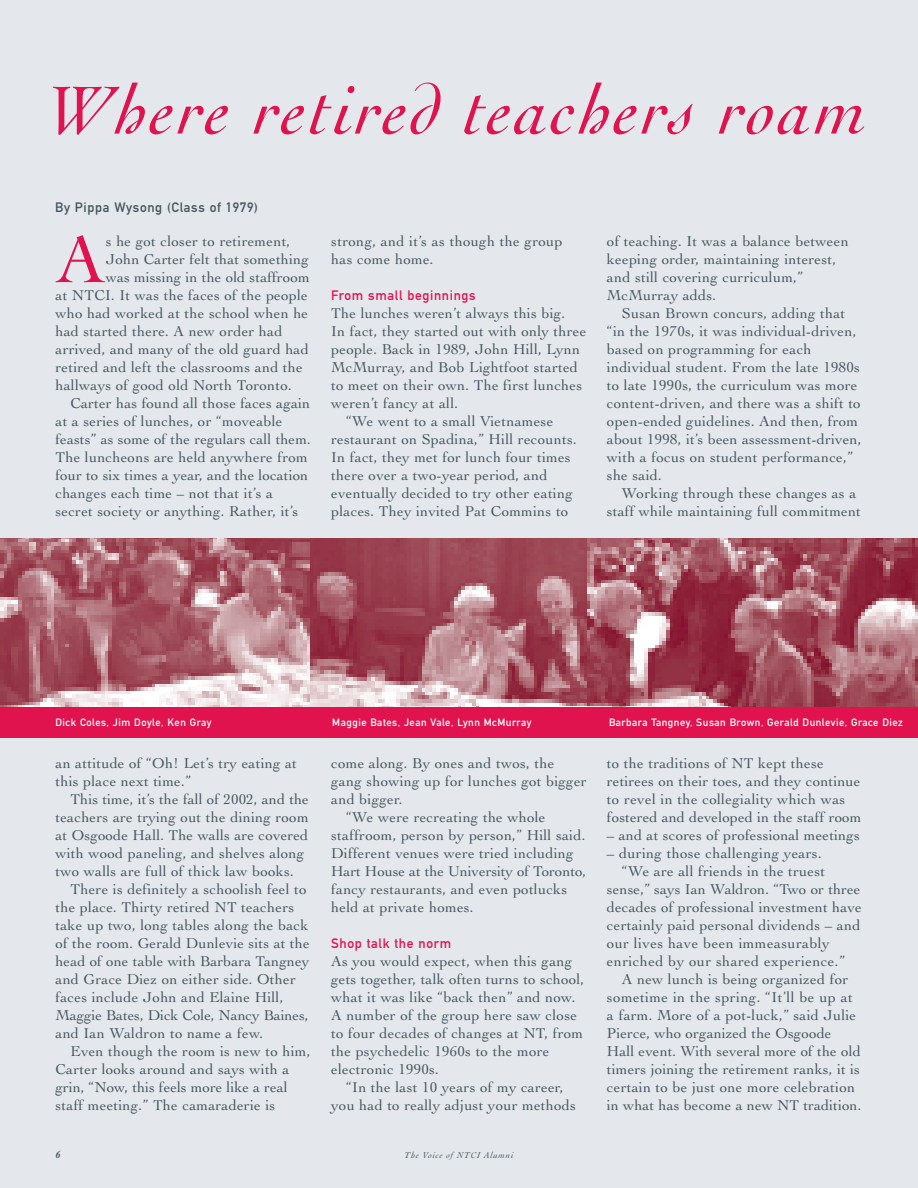
<style>
.page{position:relative;width:918px;height:1188px;background:#e4e8ec}
.page>*{position:absolute;margin:0;border:0;box-sizing:border-box;transform-origin:0 0}
.t1{font:italic 71.7px "Cochin";letter-spacing:.045em;color:#e1134f}
.t2{font:70.05px "Cochin";color:#e1134f}
.t3{font:15px/18px "Cochin";letter-spacing:.015em;color:#455560}
.t4{font:15px "Cochin";letter-spacing:-.005em;color:#455560}
.t5{font:13.5px "DIN Mittelschrift";letter-spacing:.05em;color:#e1134f}
.t6{font:13.5px "DIN Mittelschrift";letter-spacing:.05em;color:#455560}
.t7{font:10.5px "DIN Mittelschrift";letter-spacing:.05em;color:#fff}
.t8{font:italic 700 10.5px "Cochin";color:#455560}
.t9{font:italic 9px "Cochin";letter-spacing:.09em;color:#455560}
</style>
<div class="page">
<img style="left:0;top:538px;width:310px;height:169px">
<img style="left:310px;top:538px;width:277px;height:169px">
<img style="left:587px;top:538px;width:331px;height:169px">
<div style="left:0;top:707px;width:918px;height:30px;background:#e1134f"></div>
<h1 class="t1" style="left:45px;top:83px;width:823px">Where retired teachers roam</h1>
<p class="t6" style="left:55px;top:202px;width:204px">By Pippa Wysong (Class of 1979)</p>
<h2 class="t2" style="left:56px;top:232px;width:51px">A</h2>
<p class="t3" style="left:106px;top:233px;width:186px">s he got closer to retirement,</p>
<p class="t3" style="left:106px;top:251px;width:204px">John Carter felt that something</p>
<p class="t3" style="left:106px;top:269px;width:205px">was missing in the old staffroom</p>
<p class="t3" style="left:56px;top:287px;width:254px">at NTCI. It was the faces of the people</p>
<p class="t3" style="left:56px;top:305px;width:254px">who had worked at the school when he</p>
<p class="t3" style="left:56px;top:323px;width:228px">had started there. A new order had</p>
<p class="t3" style="left:56px;top:341px;width:255px">arrived, and many of the old guard had</p>
<p class="t3" style="left:56px;top:359px;width:249px">retired and left the classrooms and the</p>
<p class="t3" style="left:56px;top:377px;width:238px">hallways of good old North Toronto.</p>
<p class="t3" style="left:71px;top:395px;width:241px">Carter has found all those faces again</p>
<p class="t3" style="left:56px;top:413px;width:229px">at a series of lunches, or “moveable</p>
<p class="t3" style="left:56px;top:431px;width:257px">feasts” as some of the regulars call them.</p>
<p class="t3" style="left:56px;top:449px;width:254px">The luncheons are held anywhere from</p>
<p class="t3" style="left:56px;top:467px;width:254px">four to six times a year, and the location</p>
<p class="t3" style="left:56px;top:485px;width:219px">changes each time – not that it’s a</p>
<p class="t3" style="left:56px;top:503px;width:244px">secret society or anything. Rather, it’s</p>
<p class="t3" style="left:331px;top:233px;width:233px">strong, and it’s as though the group has come home.</p>
<p class="t5" style="left:331px;top:290px;width:146px">From small beginnings</p>
<p class="t3" style="left:331px;top:305px;width:236px">The lunches weren’t always this big.</p>
<p class="t3" style="left:331px;top:323px;width:257px">In fact, they started out with only three</p>
<p class="t3" style="left:331px;top:341px;width:251px">people. Back in 1989, John Hill, Lynn</p>
<p class="t3" style="left:331px;top:359px;width:248px">McMurray, and Bob Lightfoot started</p>
<p class="t3" style="left:331px;top:377px;width:253px">to meet on their own. The first lunches</p>
<p class="t3" style="left:331px;top:395px;width:128px">weren’t fancy at all.</p>
<p class="t3" style="left:346px;top:413px;width:209px">“We went to a small Vietnamese</p>
<p class="t3" style="left:331px;top:431px;width:247px">restaurant on Spadina,” Hill recounts.</p>
<p class="t3" style="left:331px;top:449px;width:241px">In fact, they met for lunch four times</p>
<p class="t3" style="left:331px;top:467px;width:218px">there over a two-year period, and</p>
<p class="t3" style="left:331px;top:485px;width:243px">eventually decided to try other eating</p>
<p class="t3" style="left:331px;top:503px;width:239px">places. They invited Pat Commins to</p>
<p class="t3" style="left:607px;top:233px;width:243px">of teaching. It was a balance between keeping order, maintaining interest, and still covering curriculum,”<br>McMurray adds.</p>
<p class="t3" style="left:607px;top:305px;width:256px;text-indent:15px">Susan Brown concurs, adding that “in the 1970s, it was individual-driven, based on programming for each individual student. From the late 1980s to late 1990s, the curriculum was more content-driven, and there was a shift to open-ended guidelines. And then, from about 1998, it’s been assessment-driven, with a focus on student performance,” she said.</p>
<p class="t3" style="left:607px;top:485px;width:256px;text-indent:15px">Working through these changes as a staff while maintaining full commitment</p>
<p class="t7" style="left:55px;top:719px;width:157px">Dick Coles, Jim Doyle, Ken Gray</p>
<p class="t7" style="left:332px;top:719px;width:201px">Maggie Bates, Jean Vale, Lynn McMurray</p>
<p class="t7" style="left:609px;top:719px;width:295px">Barbara Tangney, Susan Brown, Gerald Dunlevie, Grace Diez</p>
<p class="t3" style="left:56px;top:755px;width:243px">an attitude of “Oh! Let’s try eating at this place next time.”</p>
<p class="t3" style="left:56px;top:791px;width:255px;text-indent:15px">This time, it’s the fall of 2002, and the teachers are trying out the dining room at Osgoode Hall. The walls are covered with wood paneling, and shelves along two walls are full of thick law books.</p>
<p class="t3" style="left:56px;top:881px;width:256px;text-indent:15px">There is definitely a schoolish feel to the place. Thirty retired NT teachers take up two, long tables along the back of the room. Gerald Dunlevie sits at the head of one table with Barbara Tangney and Grace Diez on either side. Other faces include John and Elaine Hill, Maggie Bates, Dick Cole, Nancy Baines, and Ian Waldron to name a few.</p>
<p class="t3" style="left:56px;top:1043px;width:256px;text-indent:15px">Even though the room is new to him, Carter looks around and says with a grin, “Now, this feels more like a real staff meeting.” The camaraderie is</p>
<p class="t3" style="left:331px;top:755px;width:225px">come along. By ones and twos, the</p>
<p class="t3" style="left:331px;top:773px;width:257px">gang showing up for lunches got bigger</p>
<p class="t3" style="left:331px;top:791px;width:73px">and bigger.</p>
<p class="t3" style="left:346px;top:809px;width:201px">“We were recreating the whole</p>
<p class="t3" style="left:331px;top:827px;width:256px">staffroom, person by person,” Hill said.</p>
<p class="t3" style="left:331px;top:845px;width:244px">Different venues were tried including</p>
<p class="t4" style="left:331px;top:865px;width:256px">Hart House at the University of Toronto,</p>
<p class="t3" style="left:331px;top:881px;width:238px">fancy restaurants, and even potlucks</p>
<p class="t3" style="left:331px;top:899px;width:144px">held at private homes.</p>
<p class="t5" style="left:331px;top:938px;width:121px">Shop talk the norm</p>
<p class="t3" style="left:331px;top:953px;width:255px">As you would expect, when this gang gets together, talk often turns to school, what it was like “back then” and now.<br>A number of the group here saw close to four decades of changes at NT, from the psychedelic 1960s to the more electronic 1990s.</p>
<p class="t3" style="left:331px;top:1079px;width:246px;text-align:center">“In the last 10 years of my career,<br>you had to really adjust your methods</p>
<p class="t8" style="left:55px;top:1150px;width:7px">6</p>
<p class="t9" style="left:405px;top:1151px;width:110px">The Voice of NTCI Alumni</p>
<p class="t3" style="left:607px;top:755px;width:256px">to the traditions of NT kept these retirees on their toes, and they continue to revel in the collegiality which was fostered and developed in the staff room</p>
<p class="t3" style="left:607px;top:827px;width:255px">– and at scores of professional meetings</p>
<p class="t3" style="left:607px;top:845px;width:216px">– during those challenging years.</p>
<p class="t3" style="left:622px;top:863px;width:205px">“We are all friends in the truest</p>
<p class="t3" style="left:607px;top:881px;width:255px">sense,” says Ian Waldron. “Two or three</p>
<p class="t3" style="left:607px;top:899px;width:256px">decades of professional investment have</p>
<p class="t3" style="left:607px;top:917px;width:255px">certainly paid personal dividends – and</p>
<p class="t3" style="left:607px;top:935px;width:224px">our lives have been immeasurably</p>
<p class="t3" style="left:607px;top:953px;width:239px">enriched by our shared experience.”</p>
<p class="t3" style="left:622px;top:971px;width:228px">A new lunch is being organized for</p>
<p class="t3" style="left:607px;top:989px;width:247px">sometime in the spring. “It’ll be up at</p>
<p class="t3" style="left:607px;top:1007px;width:251px">a farm. More of a pot-luck,” said Julie</p>
<p class="t3" style="left:607px;top:1025px;width:226px">Pierce, who organized the Osgoode</p>
<p class="t3" style="left:607px;top:1043px;width:255px">Hall event. With several more of the old</p>
<p class="t3" style="left:607px;top:1061px;width:255px">timers joining the retirement ranks, it is</p>
<p class="t3" style="left:607px;top:1079px;width:250px">certain to be just one more celebration</p>
<p class="t3" style="left:607px;top:1097px;width:256px">in what has become a new NT tradition.</p>
</div>
